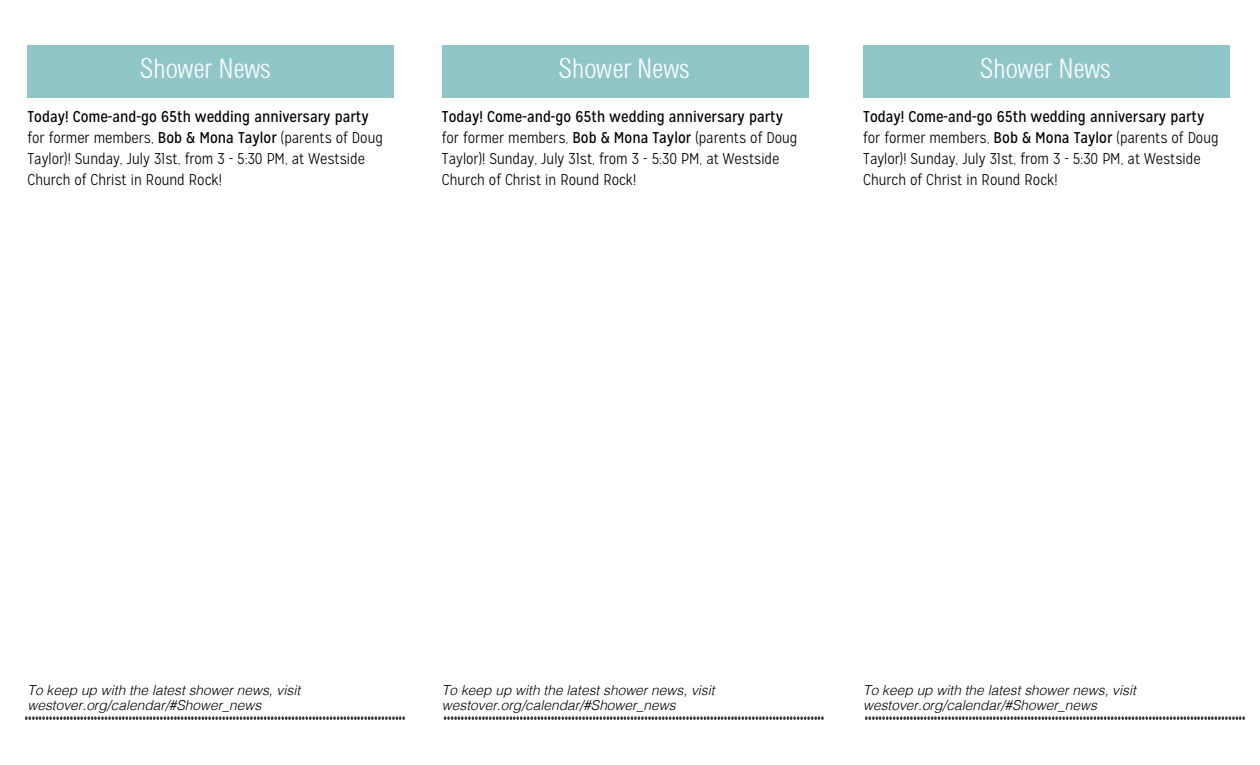
<style>
.page{position:relative;width:1260px;height:765px;background:#fff}
.page>*{position:absolute;margin:0;border:0;box-sizing:border-box;transform-origin:0 0}
.t1{font:27.5px "Sertig";color:#fff}
.t2{font:300 15.62px/21.2px "Mission Gothic";color:#000}
.t3{font:italic 300 13.75px/15px "Helvetica";color:#000}
.s1{font-weight:400}
</style>
<div class="page">
<div style="left:28px;top:45px;width:366px;height:53px;background:#91c6c8"></div>
<svg style="left:25px;top:716px;width:380px;height:4px"></svg>
<div style="left:442px;top:45px;width:367px;height:53px;background:#91c6c8"></div>
<svg style="left:444px;top:716px;width:380px;height:4px"></svg>
<div style="left:863px;top:45px;width:367px;height:53px;background:#91c6c8"></div>
<svg style="left:865px;top:716px;width:380px;height:4px"></svg>
<h1 class="t1" style="left:140px;top:53px;width:133px">Shower News</h1>
<h1 class="t1" style="left:558px;top:53px;width:133px">Shower News</h1>
<h1 class="t1" style="left:980px;top:53px;width:133px">Shower News</h1>
<p class="t2" style="left:28px;top:106px;width:357px"><span class="s1">Today! Come-and-go 65th wedding anniversary party </span>for former members, <span class="s1">Bob &amp; Mona Taylor</span> (parents of Doug Taylor)! Sunday, July 31st, from 3 - 5:30 PM, at Westside Church of Christ in Round Rock!</p>
<p class="t2" style="left:442px;top:106px;width:357px"><span class="s1">Today! Come-and-go 65th wedding anniversary party </span>for former members, <span class="s1">Bob &amp; Mona Taylor</span> (parents of Doug Taylor)! Sunday, July 31st, from 3 - 5:30 PM, at Westside Church of Christ in Round Rock!</p>
<p class="t2" style="left:863px;top:106px;width:357px"><span class="s1">Today! Come-and-go 65th wedding anniversary party </span>for former members, <span class="s1">Bob &amp; Mona Taylor</span> (parents of Doug Taylor)! Sunday, July 31st, from 3 - 5:30 PM, at Westside Church of Christ in Round Rock!</p>
<p class="t3" style="left:28px;top:682px;width:274px">To keep up with the latest shower news, visit westover.org/calendar/#Shower_news</p>
<p class="t3" style="left:442px;top:682px;width:274px">To keep up with the latest shower news, visit westover.org/calendar/#Shower_news</p>
<p class="t3" style="left:863px;top:682px;width:274px">To keep up with the latest shower news, visit westover.org/calendar/#Shower_news</p>
</div>
